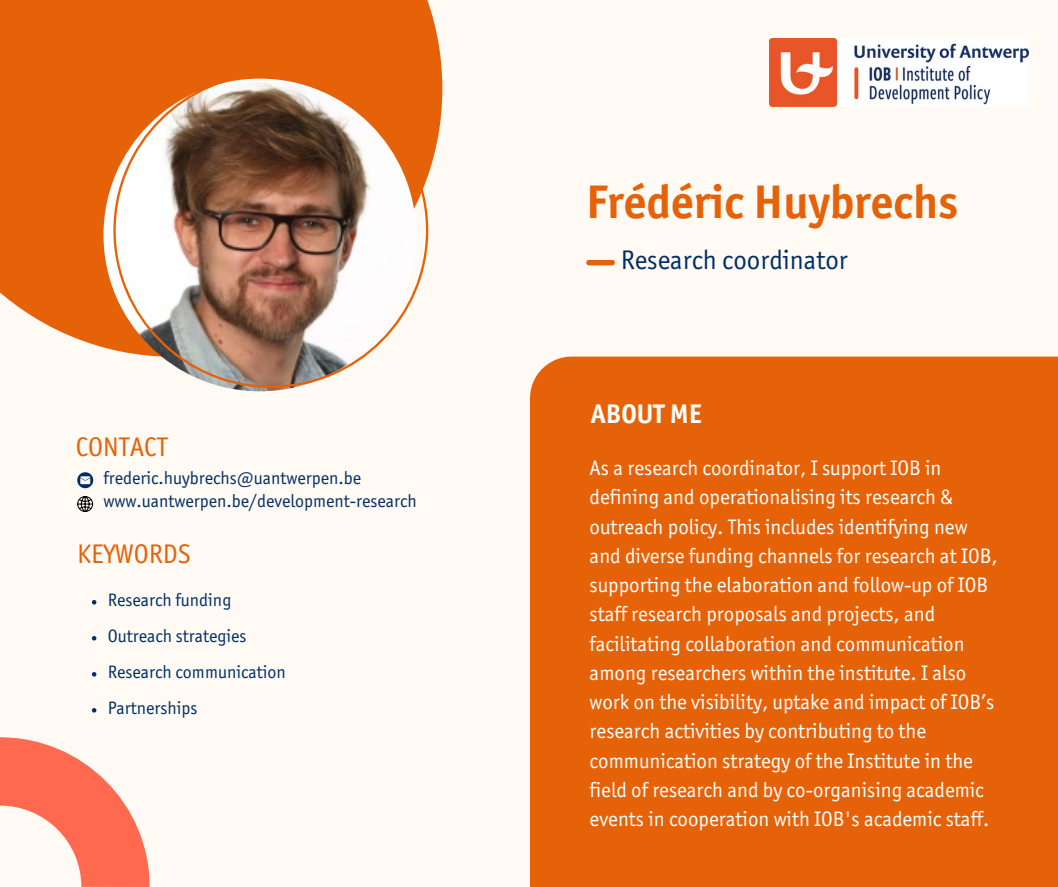
<style>
.page{position:relative;width:1058px;height:887px;background:#fff}
.page>*{position:absolute;margin:0;border:0;box-sizing:border-box;transform-origin:0 0}
.t1{font:700 47.25px "Officina Sans ITC Std";color:#e66208}
.t2{font:27px "Officina Sans ITC Std";color:#002e65}
.t3{font:27px "Officina Sans ITC Std";color:#e66208}
.t4{font:700 27px "Officina Sans ITC Std";color:#fff}
.t5{font:21px/29.2px "Officina Sans ITC Std";color:#fff}
.t6{font:18px/36px "Officina Sans ITC Std";color:#002e65}
</style>
<div class="page">
<div style="left:0;top:0;width:1058px;height:886px;background:#fffaf4"></div>
<div style="left:530px;top:356px;width:528px;height:530px;background:#e66208"></div>
<svg style="left:77px;top:472px;width:16px;height:16px"></svg>
<img style="left:769px;top:39px;width:260px;height:67px">
<svg style="left:77px;top:496px;width:16px;height:16px"></svg>
<svg style="left:92px;top:600px;width:4px;height:4px"></svg>
<svg style="left:92px;top:636px;width:4px;height:4px"></svg>
<svg style="left:92px;top:672px;width:4px;height:4px"></svg>
<svg style="left:92px;top:708px;width:4px;height:4px"></svg>
<svg style="left:0;top:737px;width:150px;height:149px"></svg>
<svg style="left:586px;top:260px;width:29px;height:5px"></svg>
<div style="left:0;top:0;width:442px;height:357px;background:#e66208"></div>
<img style="left:113px;top:78px;width:315px;height:310px">
<h1 class="t1" style="left:586px;top:184px;width:373px">Frédéric Huybrechs</h1>
<p class="t2" style="left:620px;top:249px;width:229px">Research coordinator</p>
<p class="t3" style="left:76px;top:436px;width:93px">CONTACT</p>
<p class="t4" style="left:591px;top:403px;width:113px">ABOUT ME</p>
<p class="t6" style="left:103px;top:461px;width:259px">frederic.huybrechs@uantwerpen.be</p>
<p class="t5" style="left:589px;top:455px;width:409px">As a research coordinator, I support IOB in defining and operationalising its research &amp; outreach policy. This includes identifying new and diverse funding channels for research at IOB, supporting the elaboration and follow-up of IOB staff research proposals and projects, and facilitating collaboration and communication among researchers within the institute. I also work on the visibility, uptake and impact of IOB’s research activities by contributing to the communication strategy of the Institute in the field of research and by co-organising academic events in cooperation with IOB's academic staff.</p>
<p class="t6" style="left:103px;top:484px;width:315px">www.uantwerpen.be/development-research</p>
<p class="t3" style="left:77px;top:543px;width:115px">KEYWORDS</p>
<p class="t6" style="left:108px;top:583px;width:179px">Research funding<br>Outreach strategies<br>Research communication<br>Partnerships</p>
</div>
